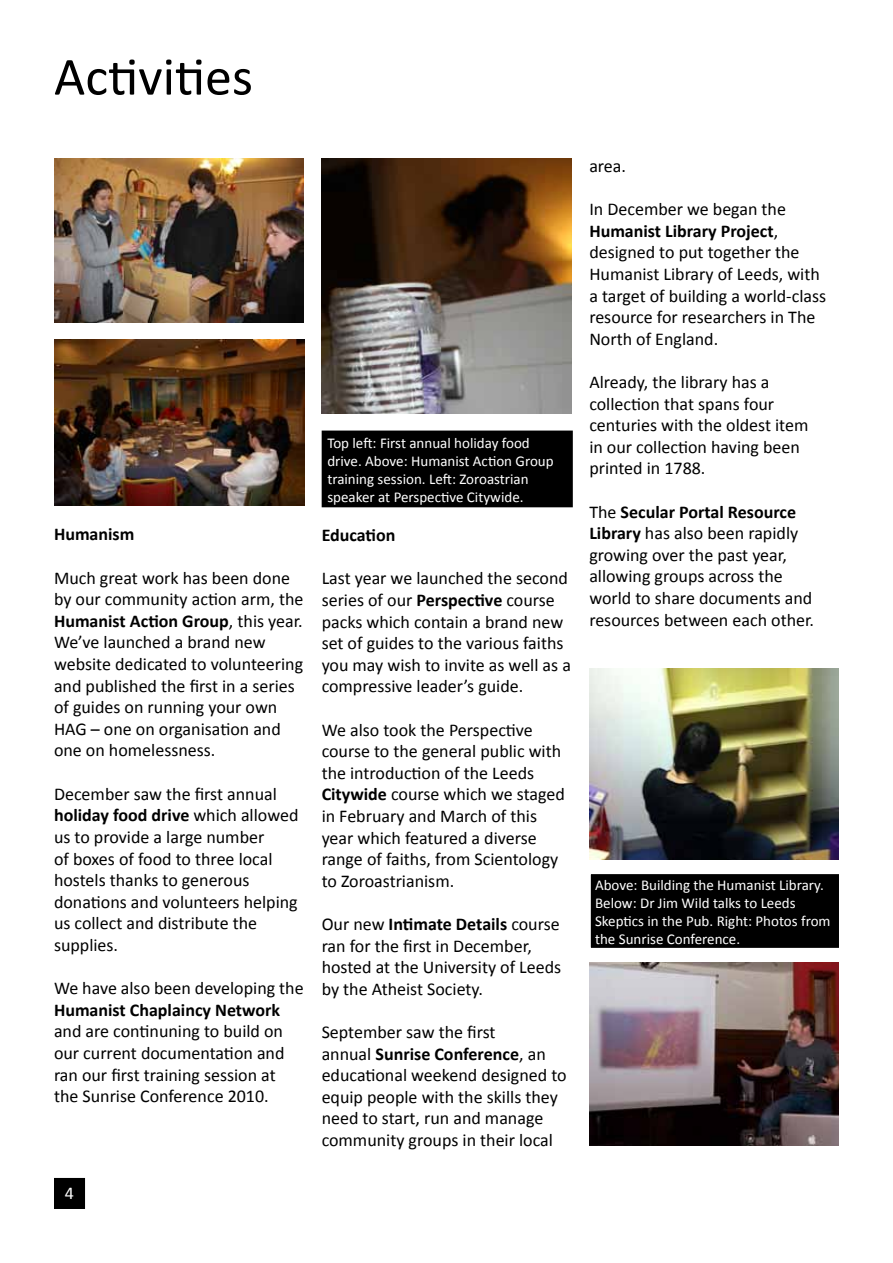
<style>
.page{position:relative;width:893px;height:1263px;background:#fff}
.page>*{position:absolute;margin:0;border:0;box-sizing:border-box;transform-origin:0 0}
.t1{font:54px "Calibri";color:#000}
.t2{font:18px/21.6px "Calibri";color:#000}
.t3{font:700 18px "Calibri";color:#000}
.t4{font:18px "Calibri";color:#fff}
.t5{font:15px/18px "Calibri";color:#fff}
.s1{font-weight:700}
</style>
<div class="page">
<div style="left:55px;top:1179px;width:29px;height:29px;background:#000"></div>
<div style="left:54px;top:1178px;width:31px;height:31px;border:2px solid #000"></div>
<img style="left:54px;top:159px;width:250px;height:163px">
<img style="left:589px;top:962px;width:250px;height:184px">
<img style="left:54px;top:339px;width:250px;height:167px">
<img style="left:322px;top:159px;width:249px;height:255px">
<div style="left:322px;top:431px;width:250px;height:76px;background:#000"></div>
<div style="left:590px;top:873px;width:250px;height:76px;background:#000"></div>
<div style="left:589px;top:873px;width:251px;height:76px;border:2px solid #fff"></div>
<img style="left:589px;top:669px;width:250px;height:190px">
<h1 class="t1" style="left:54px;top:43px;width:201px">Activities</h1>
<p class="t3" style="left:54px;top:523px;width:82px">Humanism</p>
<p class="t2" style="left:54px;top:566px;width:251px">Much great work has been done by our community action arm, the<br><span class="s1">Humanist Action Group</span>, this year.<br>We’ve launched a brand new website dedicated to volunteering and published the first in a series of guides on running your own<br>HAG – one on organisation and one on homelessness.</p>
<p class="t2" style="left:54px;top:782px;width:246px">December saw the first annual <span class="s1">holiday food drive</span> which allowed us to provide a large number<br>of boxes of food to three local hostels thanks to generous donations and volunteers helping us collect and distribute the supplies.</p>
<p class="t2" style="left:54px;top:976px;width:251px">We have also been developing the</p>
<p class="t3" style="left:54px;top:998px;width:228px">Humanist Chaplaincy Network</p>
<p class="t2" style="left:54px;top:1020px;width:232px">and are continuning to build on our current documentation and ran our first training session at the Sunrise Conference 2010.</p>
<p class="t4" style="left:65px;top:1182px;width:11px">4</p>
<p class="t5" style="left:327px;top:433px;width:228px">Top left: First annual holiday food drive. Above: Humanist Action Group training session. Left: Zoroastrian speaker at Perspective Citywide.</p>
<p class="t3" style="left:322px;top:524px;width:75px">Education</p>
<p class="t2" style="left:322px;top:567px;width:251px">Last year we launched the second series of our <span class="s1">Perspective</span> course packs which contain a brand new set of guides to the various faiths you may wish to invite as well as a compressive leader’s guide.</p>
<p class="t2" style="left:322px;top:718px;width:245px">We also took the Perspective course to the general public with the introduction of the Leeds<br><span class="s1">Citywide</span> course which we staged in February and March of this year which featured a diverse range of faiths, from Scientology to Zoroastrianism.</p>
<p class="t2" style="left:322px;top:912px;width:241px">Our new <span class="s1">Intimate Details</span> course ran for the first in December, hosted at the University of Leeds by the Atheist Society.</p>
<p class="t2" style="left:322px;top:1020px;width:247px">September saw the first<br>annual <span class="s1">Sunrise Conference</span>, an educational weekend designed to equip people with the skills they need to start, run and manage community groups in their local</p>
<p class="t2" style="left:589px;top:154px;width:38px">area.</p>
<p class="t2" style="left:589px;top:197px;width:238px">In December we began the<br><span class="s1">Humanist Library Project</span>, designed to put together the<br>Humanist Library of Leeds, with a target of building a world-class resource for researchers in The<br>North of England.</p>
<p class="t2" style="left:589px;top:370px;width:221px">Already, the library has a collection that spans four centuries with the oldest item in our collection having been printed in 1788.</p>
<p class="t2" style="left:589px;top:500px;width:226px">The <span class="s1">Secular Portal Resource<br>Library</span> has also been rapidly growing over the past year, allowing groups across the world to share documents and resources between each other.</p>
<p class="t5" style="left:595px;top:875px;width:237px">Above: Building the Humanist Library.<br>Below: Dr Jim Wild talks to Leeds Skeptics in the Pub. Right: Photos from the Sunrise Conference.</p>
</div>
